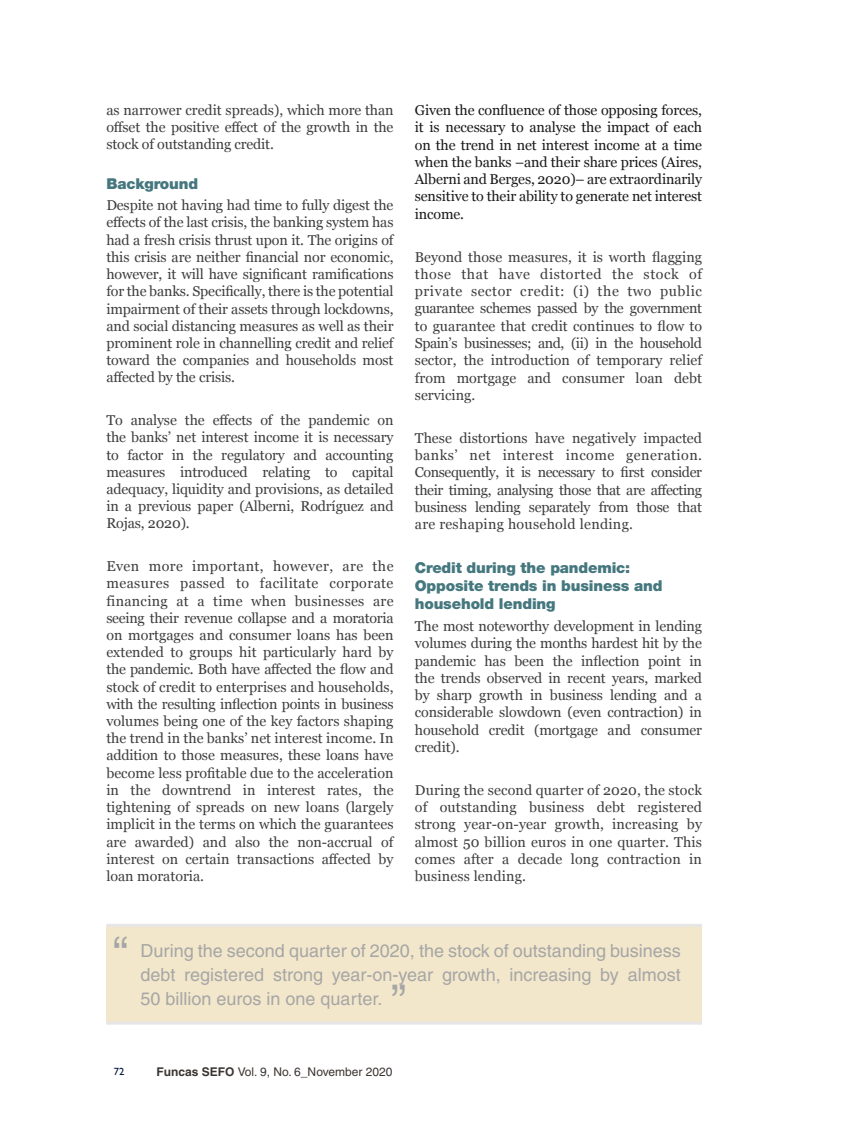
<style>
.page{position:relative;width:851px;height:1127px;background:#fff}
.page>*{position:absolute;margin:0;border:0;box-sizing:border-box;transform-origin:0 0}
._10_-_Texto_Grisete{font:45px "Helvetica";color:#a6a6a6}
._10_-_Texto_Grisete-2{font:18px/24px "Helvetica";color:#a6a6a6;text-align:justify}
._05_-_Epigrafe{font:900 15px/18.1px "Helvetica Neue";letter-spacing:-.01em;color:#45777e}
._04_-_Texto_general{font:14.25px/17.2px "Georgia";letter-spacing:-.01em;color:#3e3e3f;text-align:justify}
._04_-_Texto_general-2{font:14.25px/17.2px "Georgia";letter-spacing:-.01em;color:#1a1a1a;text-align:justify}
.t1{font:12px "Helvetica";color:#3b3532}
.t2{font:500 10.5px "Gill Sans MT Std";color:#00163d}
.s1{font-family:"Helvetica CE";font-weight:700}
</style>
<div class="page">
<div style="left:106px;top:926px;width:596px;height:97px;background:#f3e7cb"></div>
<hr style="left:106px;top:924px;width:596px;height:3px;background:#e6e6e6">
<hr style="left:106px;top:1021px;width:596px;height:3px;background:#e6e6e6">
<p class="_04_-_Texto_general" style="left:106px;top:102px;width:289px">as narrower credit spreads), which more than offset the positive effect of the growth in the stock of outstanding credit.</p>
<p class="_05_-_Epigrafe" style="left:106px;top:174px;width:93px">Background</p>
<p class="_04_-_Texto_general" style="left:106px;top:197px;width:289px">Despite not having had time to fully digest the effects of the last crisis, the banking system has had a fresh crisis thrust upon it. The origins of this crisis are neither financial nor economic, however, it will have significant ramifications for the banks. Specifically, there is the potential impairment of their assets through lockdowns, and social distancing measures as well as their prominent role in channelling credit and relief toward the companies and households most affected by the crisis.</p>
<p class="_04_-_Texto_general" style="left:106px;top:412px;width:288px">To analyse the effects of the pandemic on the banks’ net interest income it is necessary to factor in the regulatory and accounting measures introduced relating to capital adequacy, liquidity and provisions, as detailed in a previous paper (Alberni, Rodríguez and Rojas, 2020).</p>
<p class="_04_-_Texto_general" style="left:106px;top:558px;width:289px">Even more important, however, are the measures passed to facilitate corporate financing at a time when businesses are seeing their revenue collapse and a moratoria on mortgages and consumer loans has been extended to groups hit particularly hard by the pandemic. Both have affected the flow and stock of credit to enterprises and households, with the resulting inflection points in business volumes being one of the key factors shaping the trend in the banks’ net interest income. In addition to those measures, these loans have become less profitable due to the acceleration in the downtrend in interest rates, the tightening of spreads on new loans (largely implicit in the terms on which the guarantees are awarded) and also the non-accrual of interest on certain transactions affected by loan moratoria.</p>
<p class="_04_-_Texto_general-2" style="left:415px;top:102px;width:289px">Given the confluence of those opposing forces, it is necessary to analyse the impact of each on the trend in net interest income at a time when the banks –and their share prices (Aires, Alberni and Berges, 2020)– are extraordinarily sensitive to their ability to generate net interest income.</p>
<p class="_04_-_Texto_general" style="left:415px;top:248px;width:289px">Beyond those measures, it is worth flagging those that have distorted the stock of private sector credit: (i) the two public guarantee schemes passed by the government to guarantee that credit continues to flow to Spain’s businesses; and, (ii) in the household sector, the introduction of temporary relief from mortgage and consumer loan debt servicing.</p>
<p class="_04_-_Texto_general" style="left:415px;top:429px;width:288px">These distortions have negatively impacted banks’ net interest income generation.<br>Consequently, it is necessary to first consider their timing, analysing those that are affecting business lending separately from those that are reshaping household lending.</p>
<p class="_05_-_Epigrafe" style="left:415px;top:558px;width:249px">Credit during the pandemic:<br>Opposite trends in business and household lending</p>
<p class="_04_-_Texto_general" style="left:415px;top:618px;width:288px">The most noteworthy development in lending volumes during the months hardest hit by the pandemic has been the inflection point in the trends observed in recent years, marked by sharp growth in business lending and a considerable slowdown (even contraction) in household credit (mortgage and consumer credit).</p>
<p class="_04_-_Texto_general" style="left:415px;top:781px;width:289px">During the second quarter of 2020, the stock of outstanding business debt registered strong year-on-year growth, increasing by almost 50 billion euros in one quarter. This comes after a decade long contraction in business lending.</p>
<p class="_10_-_Texto_Grisete" style="left:113px;top:927px;width:16px">“</p>
<p class="_10_-_Texto_Grisete-2" style="left:140px;top:938px;width:542px">During the second quarter of 2020, the stock of outstanding business debt registered strong year-on-year growth, increasing by almost 50 billion euros in one quarter.</p>
<p class="_10_-_Texto_Grisete" style="left:391px;top:975px;width:16px">”</p>
<p class="t2" style="left:114px;top:1065px;width:12px">72</p>
<p class="t1" style="left:156px;top:1064px;width:238px"><span class="s1">Funcas SEFO</span> Vol. 9, No. 6_November 2020</p>
</div>
